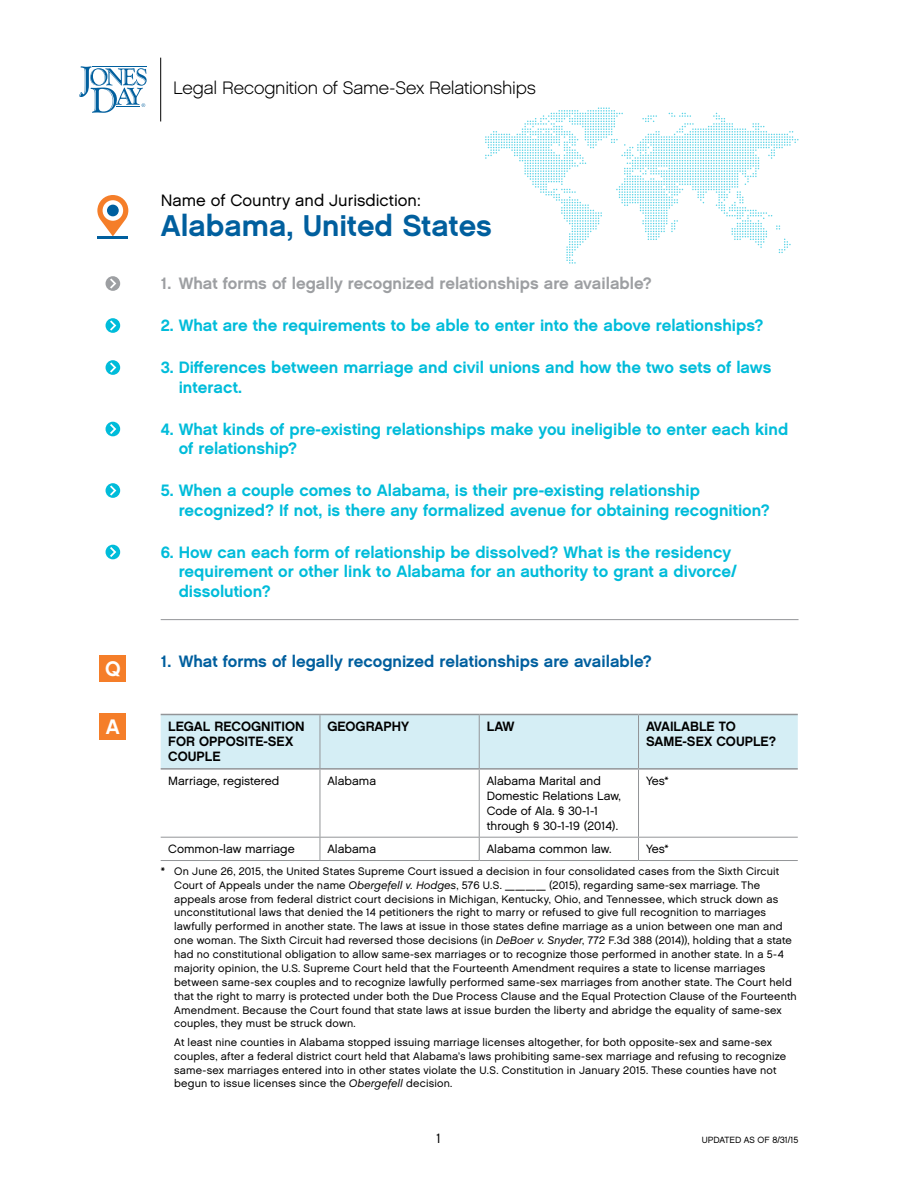
<style>
.page{position:relative;width:918px;height:1188px;background:#fff}
.page>*{position:absolute;margin:0;border:0;box-sizing:border-box;transform-origin:0 0}
.CNTRY{font:30px "Chalet New York Nineteen Sixty";color:#005f9e}
.t1{font:21px "Chalet New York Nineteen Sixty";color:#fff}
.t2{font:18px "Chalet English Channel";letter-spacing:-.01em;color:#000}
.TOC_Q_Cyan{font:16.5px/19.5px "Chalet New York Nineteen Sixty";color:#00bcda}
.TOC_Q_w_rule_below{font:16.5px/19.5px "Chalet New York Nineteen Sixty";color:#00bcda}
.TOC_Q_Gray{font:16.5px "Chalet New York Nineteen Sixty";color:#9d9fa2}
.t3{font:16.5px "Chalet New York Nineteen Sixty";color:#005f9e}
.CNTRY-2{font:16.5px "Chalet London Nineteen Sixty";color:#000}
.TBL_HEAD_B{font:13.5px/15px "Chalet New York Nineteen Sixty";color:#000}
.t4{font:13.5px "Chalet London Nineteen Sixty";color:#000}
.TBL_BC{font:12px/15px "Chalet London Nineteen Sixty";color:#000}
.END_BC{font:10.8px/13.8px "Chalet London Nineteen Sixty";letter-spacing:.015em;color:#000}
.t5{font:9px "Chalet London Nineteen Sixty";color:#000}
.s1{font-family:"Chalet New York Nineteen Sixty"}
.s2{font-family:"Chalet Oblique London"}
</style>
<div class="page">
<hr style="left:161px;top:619px;width:638px;height:1px;background:#939598">
<div style="left:161px;top:715px;width:637px;height:53px;background:#d5eef5"></div>
<hr style="left:479px;top:715px;width:1px;height:53px;background:#939598">
<hr style="left:479px;top:770px;width:1px;height:67px;background:#939598">
<hr style="left:161px;top:837px;width:159px;height:1px;background:#939598">
<hr style="left:320px;top:837px;width:159px;height:1px;background:#939598">
<hr style="left:479px;top:837px;width:160px;height:1px;background:#939598">
<svg style="left:479px;top:838px;width:1px;height:22px"></svg>
<hr style="left:639px;top:837px;width:159px;height:1px;background:#939598">
<hr style="left:320px;top:770px;width:1px;height:67px;background:#939598">
<svg style="left:320px;top:838px;width:1px;height:22px"></svg>
<hr style="left:638px;top:770px;width:1px;height:67px;background:#939598">
<svg style="left:638px;top:838px;width:1px;height:22px"></svg>
<hr style="left:320px;top:714px;width:159px;height:1px;background:#939598">
<hr style="left:479px;top:714px;width:160px;height:1px;background:#939598">
<hr style="left:320px;top:768px;width:159px;height:2px;background:#939598">
<hr style="left:479px;top:768px;width:160px;height:2px;background:#939598">
<hr style="left:639px;top:714px;width:159px;height:1px;background:#939598">
<hr style="left:639px;top:768px;width:159px;height:2px;background:#939598">
<hr style="left:638px;top:715px;width:1px;height:53px;background:#939598">
<hr style="left:161px;top:714px;width:159px;height:1px;background:#939598">
<hr style="left:161px;top:768px;width:159px;height:2px;background:#939598">
<hr style="left:320px;top:715px;width:1px;height:53px;background:#939598">
<hr style="left:161px;top:860px;width:159px;height:1px;background:#939598">
<hr style="left:320px;top:860px;width:159px;height:1px;background:#939598">
<hr style="left:479px;top:860px;width:160px;height:1px;background:#939598">
<hr style="left:639px;top:860px;width:159px;height:1px;background:#939598">
<svg style="left:97px;top:195px;width:31px;height:41px"></svg>
<div style="left:103px;top:200px;width:20px;height:21px;background:#fff;border-radius:50%"></div>
<div style="left:107px;top:205px;width:12px;height:11px;background:#005f9e;border-radius:50%"></div>
<hr style="left:97px;top:236px;width:31px;height:3px;background:#005f9e">
<svg style="left:106px;top:276px;width:14px;height:15px"></svg>
<svg style="left:106px;top:318px;width:14px;height:15px"></svg>
<svg style="left:106px;top:360px;width:14px;height:15px"></svg>
<svg style="left:106px;top:422px;width:14px;height:14px"></svg>
<svg style="left:106px;top:483px;width:14px;height:15px"></svg>
<svg style="left:106px;top:545px;width:14px;height:14px"></svg>
<div style="left:100px;top:656px;width:26px;height:26px;background:#f57e29"></div>
<div style="left:100px;top:714px;width:26px;height:26px;background:#f57e29"></div>
<svg style="left:485px;top:107px;width:314px;height:157px"></svg>
<hr style="left:160px;top:58px;width:1px;height:63px;background:#000">
<svg style="left:79px;top:66px;width:68px;height:47px"></svg>
<p class="t1" style="left:105px;top:656px;width:17px">Q</p>
<p class="t1" style="left:106px;top:714px;width:16px">A</p>
<p class="t2" style="left:173px;top:77px;width:364px">Legal Recognition of Same-Sex Relationships</p>
<p class="CNTRY-2" style="left:161px;top:191px;width:262px">Name of Country and Jurisdiction:</p>
<p class="CNTRY" style="left:161px;top:208px;width:333px">Alabama, United States</p>
<p class="TOC_Q_Gray" style="left:161px;top:273px;width:493px">1. What forms of legally recognized relationships are available?</p>
<p class="TOC_Q_Cyan" style="left:161px;top:316px;width:604px">2. What are the requirements to be able to enter into the above relationships?</p>
<p class="TOC_Q_Cyan" style="left:179px;top:358px;width:594px;text-indent:-18px">3. Differences between marriage and civil unions and how the two sets of laws interact.</p>
<p class="TOC_Q_Cyan" style="left:179px;top:419px;width:611px;text-indent:-18px">4. What kinds of pre-existing relationships make you ineligible to enter each kind of relationship?</p>
<p class="TOC_Q_Cyan" style="left:179px;top:481px;width:593px;text-indent:-18px">5. When a couple comes to Alabama, is their pre-existing relationship recognized? If not, is there any formalized avenue for obtaining recognition?</p>
<p class="TOC_Q_w_rule_below" style="left:179px;top:542px;width:559px;text-indent:-18px">6. How can each form of relationship be dissolved? What is the residency requirement or other link to Alabama for an authority to grant a divorce/ dissolution?</p>
<p class="t3" style="left:161px;top:651px;width:493px">1. What forms of legally recognized relationships are available?</p>
<p class="TBL_HEAD_B" style="left:168px;top:719px;width:138px">LEGAL RECOGNITION<br>FOR OPPOSITE-SEX<br>COUPLE</p>
<p class="TBL_HEAD_B" style="left:327px;top:719px;width:83px">GEOGRAPHY</p>
<p class="TBL_HEAD_B" style="left:487px;top:719px;width:29px">LAW</p>
<p class="TBL_HEAD_B" style="left:646px;top:719px;width:132px">AVAILABLE TO<br>SAME-SEX COUPLE?</p>
<p class="TBL_BC" style="left:168px;top:773px;width:113px">Marriage, registered</p>
<p class="TBL_BC" style="left:327px;top:773px;width:50px">Alabama</p>
<p class="TBL_BC" style="left:487px;top:773px;width:136px">Alabama Marital and<br>Domestic Relations Law,<br>Code of Ala. § 30-1-1 through § 30-1-19 (2014).</p>
<p class="TBL_BC" style="left:646px;top:773px;width:24px">Yes*</p>
<p class="TBL_BC" style="left:168px;top:841px;width:128px">Common-law marriage</p>
<p class="TBL_BC" style="left:327px;top:841px;width:50px">Alabama</p>
<p class="TBL_BC" style="left:487px;top:841px;width:126px">Alabama common law.</p>
<p class="TBL_BC" style="left:646px;top:841px;width:24px">Yes*</p>
<p class="END_BC" style="left:174px;top:864px;width:624px;text-indent:-14px"><span class="s1">*</span> On June 26, 2015, the United States Supreme Court issued a decision in four consolidated cases from the Sixth Circuit Court of Appeals under the name <span class="s2">Obergefell v. Hodges</span>, 576 U.S. ____ (2015), regarding same-sex marriage. The appeals arose from federal district court decisions in Michigan, Kentucky, Ohio, and Tennessee, which struck down as unconstitutional laws that denied the 14 petitioners the right to marry or refused to give full recognition to marriages lawfully performed in another state. The laws at issue in those states define marriage as a union between one man and one woman. The Sixth Circuit had reversed those decisions (in <span class="s2">DeBoer v. Snyder</span>, 772 F.3d 388 (2014)), holding that a state had no constitutional obligation to allow same-sex marriages or to recognize those performed in another state. In a 5-4 majority opinion, the U.S. Supreme Court held that the Fourteenth Amendment requires a state to license marriages between same-sex couples and to recognize lawfully performed same-sex marriages from another state. The Court held that the right to marry is protected under both the Due Process Clause and the Equal Protection Clause of the Fourteenth Amendment. Because the Court found that state laws at issue burden the liberty and abridge the equality of same-sex couples, they must be struck down.</p>
<p class="END_BC" style="left:174px;top:1035px;width:614px">At least nine counties in Alabama stopped issuing marriage licenses altogether, for both opposite-sex and same-sex couples, after a federal district court held that Alabama’s laws prohibiting same-sex marriage and refusing to recognize same-sex marriages entered into in other states violate the U.S. Constitution in January 2015. These counties have not begun to issue licenses since the <span class="s2">Obergefell</span> decision.</p>
<p class="t4" style="left:437px;top:1130px;width:6px">1</p>
<p class="t5" style="left:702px;top:1135px;width:98px">UPDATED AS OF 8/31/15</p>
</div>
